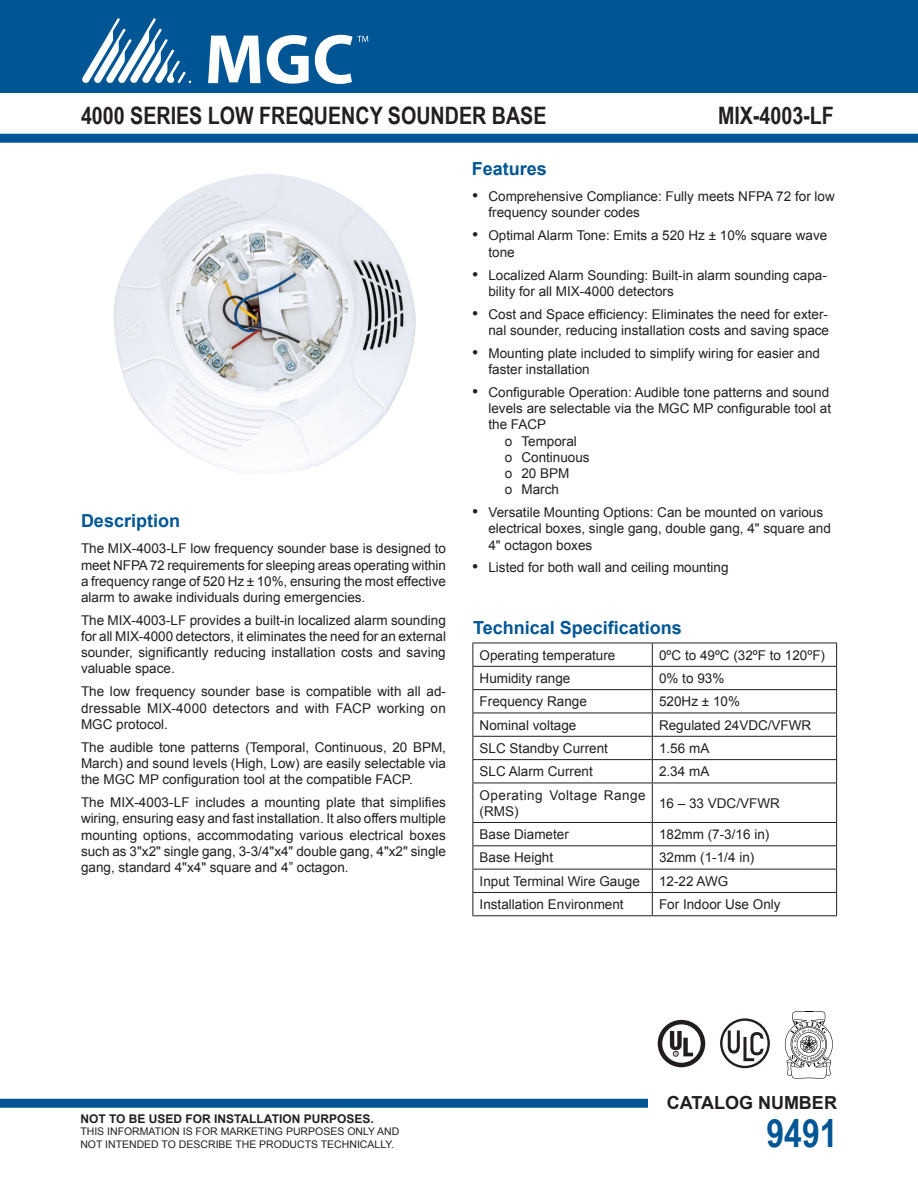
<style>
.page{position:relative;width:918px;height:1188px;background:#fff}
.page>*{position:absolute;margin:0;border:0;box-sizing:border-box;transform-origin:0 0}
.ParaStyle01-Leading_Auto__Align_Left{font:700 39px "Arial Narrow";color:#005595}
.t1{font:700 24px "Arial Narrow";color:#231f20}
.heading_1{font:700 18px "Arial";color:#005595}
.ParaStyle01-Leading_Auto__Align_Left-2{font:700 18px "Arial";color:#005595}
.ParaStyle01-Leading_Auto__Align_Left-3{font:700 18px "Arial";color:#231f20}
.t2{font:13.5px/16.2px "Arial";color:#231f20}
.t3{font:13.5px/16.2px "Arial";letter-spacing:.035em;color:#231f20}
.ParaStyle01-Leading_Auto__Align_Left-4{font:700 12px "Arial";color:#231f20}
.ParaStyle01-Leading_Auto__Align_Left-5{font:10.5px/12.6px "Arial";color:#231f20}
</style>
<div class="page">
<div style="left:0;top:0;width:918px;height:93px;background:#005595"></div>
<svg style="left:82px;top:18px;width:109px;height:65px"></svg>
<svg style="left:208px;top:36px;width:53px;height:47px"></svg>
<svg style="left:267px;top:35px;width:42px;height:49px"></svg>
<svg style="left:315px;top:35px;width:53px;height:49px"></svg>
<div style="left:0;top:134px;width:918px;height:9px;background:#005595"></div>
<div style="left:0;top:1099px;width:648px;height:9px;background:#005595"></div>
<div style="left:658px;top:1020px;width:47px;height:47px;border:5px solid #211d1e;border-radius:50%"></div>
<svg style="left:670px;top:1031px;width:23px;height:25px"></svg>
<div style="left:720px;top:1018px;width:50px;height:50px;border:2px solid #231f20;border-radius:50%"></div>
<svg style="left:726px;top:1027px;width:40px;height:36px"></svg>
<img style="left:113px;top:174px;width:303px;height:300px">
<hr style="left:472px;top:643px;width:180px;height:1px;background:#231f20">
<hr style="left:652px;top:643px;width:185px;height:1px;background:#231f20">
<hr style="left:472px;top:666px;width:180px;height:1px;background:#231f20">
<hr style="left:652px;top:666px;width:185px;height:1px;background:#231f20">
<hr style="left:472px;top:689px;width:180px;height:1px;background:#231f20">
<hr style="left:652px;top:689px;width:185px;height:1px;background:#231f20">
<hr style="left:472px;top:713px;width:180px;height:1px;background:#231f20">
<hr style="left:652px;top:713px;width:185px;height:1px;background:#231f20">
<hr style="left:472px;top:736px;width:180px;height:1px;background:#231f20">
<hr style="left:652px;top:736px;width:185px;height:1px;background:#231f20">
<hr style="left:472px;top:759px;width:180px;height:1px;background:#231f20">
<svg style="left:472px;top:643px;width:1px;height:140px"></svg>
<hr style="left:652px;top:759px;width:185px;height:1px;background:#231f20">
<svg style="left:652px;top:643px;width:1px;height:140px"></svg>
<svg style="left:836px;top:643px;width:1px;height:140px"></svg>
<hr style="left:472px;top:783px;width:180px;height:1px;background:#231f20">
<hr style="left:472px;top:783px;width:1px;height:39px;background:#231f20">
<hr style="left:652px;top:783px;width:185px;height:1px;background:#231f20">
<hr style="left:652px;top:783px;width:1px;height:39px;background:#231f20">
<hr style="left:836px;top:783px;width:1px;height:39px;background:#231f20">
<hr style="left:472px;top:822px;width:180px;height:1px;background:#231f20">
<hr style="left:652px;top:822px;width:185px;height:1px;background:#231f20">
<hr style="left:472px;top:845px;width:180px;height:1px;background:#231f20">
<hr style="left:652px;top:845px;width:185px;height:1px;background:#231f20">
<hr style="left:472px;top:869px;width:180px;height:1px;background:#231f20">
<hr style="left:652px;top:869px;width:185px;height:1px;background:#231f20">
<hr style="left:472px;top:892px;width:180px;height:1px;background:#231f20">
<svg style="left:472px;top:823px;width:1px;height:92px"></svg>
<hr style="left:652px;top:892px;width:185px;height:1px;background:#231f20">
<svg style="left:652px;top:823px;width:1px;height:92px"></svg>
<svg style="left:836px;top:823px;width:1px;height:92px"></svg>
<hr style="left:472px;top:915px;width:180px;height:1px;background:#231f20">
<hr style="left:652px;top:915px;width:185px;height:1px;background:#231f20">
<svg style="left:785px;top:1011px;width:48px;height:68px"></svg>
<p class="t1" style="left:81px;top:97px;width:467px">4000 SERIES LOW FREQUENCY SOUNDER BASE</p>
<p class="t1" style="left:718px;top:97px;width:117px">MIX-4003-LF</p>
<p class="ParaStyle01-Leading_Auto__Align_Left-2" style="left:81px;top:509px;width:101px">Description</p>
<p class="t2" style="left:81px;top:541px;width:367px;text-align:justify">The MIX-4003-LF low frequency sounder base is designed to meet NFPA 72 requirements for sleeping areas operating within a frequency range of 520 Hz ± 10%, ensuring the most effective alarm to awake individuals during emergencies.</p>
<p class="t2" style="left:81px;top:612px;width:367px;text-align:justify">The MIX-4003-LF provides a built-in localized alarm sounding for all MIX-4000 detectors, it eliminates the need for an external sounder, significantly reducing installation costs and saving valuable space.</p>
<p class="t2" style="left:81px;top:684px;width:367px;text-align:justify">The low frequency sounder base is compatible with all ad&shy;dressable MIX-4000 detectors and with FACP working on MGC protocol.</p>
<p class="t2" style="left:81px;top:739px;width:367px;text-align:justify">The audible tone patterns (Temporal, Continuous, 20 BPM, March) and sound levels (High, Low) are easily selectable via the MGC MP configuration tool at the compatible FACP.</p>
<p class="t2" style="left:81px;top:794px;width:367px;text-align:justify">The MIX-4003-LF includes a mounting plate that simplifies wiring, ensuring easy and fast installation. It also offers multiple mounting options, accommodating various electrical boxes such as 3"x2" single gang, 3-3/4"x4" double gang, 4"x2" single gang, standard 4"x4" square and 4” octagon.</p>
<p class="ParaStyle01-Leading_Auto__Align_Left-2" style="left:472px;top:157px;width:77px">Features</p>
<p class="t2" style="left:488px;top:189px;width:348px;text-indent:-16px">• Comprehensive Compliance: Fully meets NFPA 72 for low frequency sounder codes</p>
<p class="t2" style="left:488px;top:228px;width:340px;text-indent:-16px">• Optimal Alarm Tone: Emits a 520 Hz ± 10% square wave tone</p>
<p class="t2" style="left:488px;top:267px;width:340px;text-indent:-16px">• Localized Alarm Sounding: Built-in alarm sounding capa&shy;bility for all MIX-4000 detectors</p>
<p class="t2" style="left:472px;top:306px;width:359px;text-align:right">• Cost and Space efficiency: Eliminates the need for exter&shy;nal sounder, reducing installation costs and saving space</p>
<p class="t2" style="left:488px;top:345px;width:333px;text-indent:-16px">• Mounting plate included to simplify wiring for easier and faster installation</p>
<p class="t2" style="left:488px;top:384px;width:344px;text-indent:-16px">• Configurable Operation: Audible tone patterns and sound levels are selectable via the MGC MP configurable tool at the FACP</p>
<p class="t2" style="left:505px;top:433px;width:74px">o Temporal</p>
<p class="t2" style="left:505px;top:449px;width:86px">o Continuous</p>
<p class="t2" style="left:505px;top:465px;width:66px">o 20 BPM</p>
<p class="t2" style="left:505px;top:481px;width:56px">o March</p>
<p class="t2" style="left:488px;top:504px;width:344px;text-indent:-16px">• Versatile Mounting Options: Can be mounted on various electrical boxes, single gang, double gang, 4" square and<br>4" octagon boxes</p>
<p class="t2" style="left:472px;top:560px;width:258px">• Listed for both wall and ceiling mounting</p>
<p class="heading_1" style="left:473px;top:616px;width:210px">Technical Specifications</p>
<p class="t2" style="left:480px;top:647px;width:137px">Operating temperature</p>
<p class="t2" style="left:659px;top:647px;width:168px">0ºC to 49ºC (32ºF to 120ºF)</p>
<p class="t2" style="left:480px;top:670px;width:92px">Humidity range</p>
<p class="t2" style="left:659px;top:670px;width:67px">0% to 93%</p>
<p class="t2" style="left:480px;top:694px;width:109px">Frequency Range</p>
<p class="t2" style="left:659px;top:694px;width:82px">520Hz ± 10%</p>
<p class="t2" style="left:480px;top:717px;width:98px">Nominal voltage</p>
<p class="t2" style="left:659px;top:717px;width:154px">Regulated 24VDC/VFWR</p>
<p class="t2" style="left:480px;top:740px;width:130px">SLC Standby Current</p>
<p class="t2" style="left:659px;top:740px;width:52px">1.56 mA</p>
<p class="t2" style="left:480px;top:763px;width:115px">SLC Alarm Current</p>
<p class="t2" style="left:659px;top:763px;width:52px">2.34 mA</p>
<p class="t3" style="left:480px;top:787px;width:167px">Operating Voltage Range (RMS)</p>
<p class="t2" style="left:659px;top:795px;width:122px">16 – 33 VDC/VFWR</p>
<p class="t2" style="left:480px;top:826px;width:91px">Base Diameter</p>
<p class="t2" style="left:659px;top:826px;width:112px">182mm (7-3/16 in)</p>
<p class="t2" style="left:480px;top:850px;width:75px">Base Height</p>
<p class="t2" style="left:659px;top:850px;width:97px">32mm (1-1/4 in)</p>
<p class="t2" style="left:480px;top:873px;width:162px">Input Terminal Wire Gauge</p>
<p class="t2" style="left:659px;top:873px;width:71px">12-22 AWG</p>
<p class="t2" style="left:480px;top:896px;width:146px">Installation Environment</p>
<p class="t2" style="left:659px;top:896px;width:123px">For Indoor Use Only</p>
<p class="ParaStyle01-Leading_Auto__Align_Left-3" style="left:667px;top:1091px;width:172px">CATALOG NUMBER</p>
<p class="ParaStyle01-Leading_Auto__Align_Left-4" style="left:80px;top:1110px;width:295px">NOT TO BE USED FOR INSTALLATION PURPOSES.</p>
<p class="ParaStyle01-Leading_Auto__Align_Left-5" style="left:80px;top:1125px;width:321px">THIS INFORMATION IS FOR MARKETING PURPOSES ONLY AND<br>NOT INTENDED TO DESCRIBE THE PRODUCTS TECHNICALLY.</p>
<p class="ParaStyle01-Leading_Auto__Align_Left" style="left:767px;top:1104px;width:73px">9491</p>
</div>
